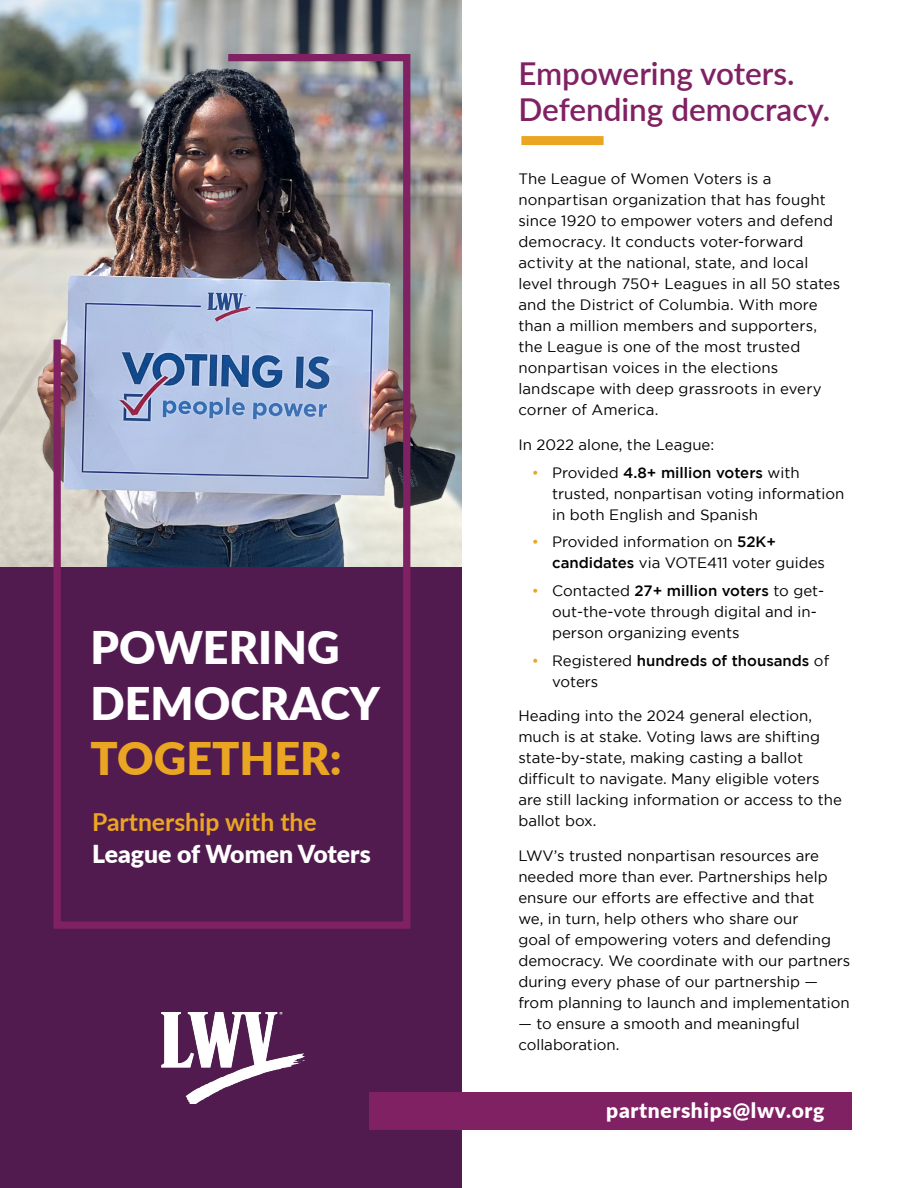
<style>
.page{position:relative;width:918px;height:1188px;background:#fff}
.page>*{position:absolute;margin:0;border:0;box-sizing:border-box;transform-origin:0 0}
.t1{font:900 45px/55.5px "Lato";color:#fff}
.Template_1A_Header_1{font:600 31.5px/36px "Lato";color:#802163}
.Body_Copy_1{font:900 24.75px/31.5px "Lato";color:#fff}
.Body_Copy_1-2{font:900 21px "Lato";letter-spacing:.03em;color:#fff}
.Body_Copy_2{font:15px/21px "Gotham";color:#000}
.t2{font:500 15px/21px "Gotham";color:#000}
.s1{color:#eaa623}
.s2{font-weight:700;color:#eaa623}
.s3{font-weight:500}
.s4{font-weight:400;color:#eaa623}
.s5{font-weight:400}
</style>
<div class="page">
<div style="left:0;top:0;width:462px;height:1188px;background:#521b50"></div>
<img style="left:0;top:0;width:462px;height:567px">
<div style="left:369px;top:1092px;width:483px;height:38px;background:#802163"></div>
<img style="left:50px;top:50px;width:364px;height:879px">
<img style="left:161px;top:1012px;width:144px;height:92px">
<div style="left:521px;top:136px;width:83px;height:9px;background:#eaa623"></div>
<p class="t1" style="left:91px;top:618px;width:291px">POWERING<br>DEMOCRACY<br><span class="s1">TOGETHER:</span></p>
<p class="Body_Copy_1" style="left:92px;top:806px;width:280px"><span class="s2">Partnership with the<br></span>League of Women Voters</p>
<p class="Template_1A_Header_1" style="left:518px;top:55px;width:313px">Empowering voters.<br>Defending democracy.</p>
<p class="Body_Copy_2" style="left:518px;top:168px;width:324px">The League of Women Voters is a nonpartisan organization that has fought since 1920 to empower voters and defend democracy. It conducts voter-forward activity at the national, state, and local level through 750+ Leagues in all 50 states and the District of Columbia. With more than a million members and supporters, the League is one of the most trusted nonpartisan voices in the elections landscape with deep grassroots in every corner of America.</p>
<p class="Body_Copy_2" style="left:518px;top:434px;width:197px">In 2022 alone, the League:</p>
<p class="Body_Copy_2" style="left:552px;top:462px;width:294px;text-indent:-20px"><span class="s1">•</span> Provided <span class="s3">4.8+ million voters</span> with trusted, nonpartisan voting information in both English and Spanish</p>
<p class="Body_Copy_2" style="left:552px;top:531px;width:274px;text-indent:-20px"><span class="s1">•</span> Provided information on <span class="s3">52K+ candidates</span> via VOTE411 voter guides</p>
<p class="Body_Copy_2" style="left:552px;top:580px;width:274px;text-indent:-20px"><span class="s1">•</span> Contacted <span class="s3">27+ million voters</span> to get&shy;out-the-vote through digital and in&shy;person organizing events</p>
<p class="t2" style="left:552px;top:650px;width:279px;text-indent:-20px"><span class="s4">•</span> <span class="s5">Registered</span> hundreds of thousands <span class="s5">of voters</span></p>
<p class="Body_Copy_2" style="left:518px;top:705px;width:325px">Heading into the 2024 general election, much is at stake. Voting laws are shifting state-by-state, making casting a ballot difficult to navigate. Many eligible voters are still lacking information or access to the ballot box.</p>
<p class="Body_Copy_2" style="left:518px;top:845px;width:334px">LWV’s trusted nonpartisan resources are needed more than ever. Partnerships help ensure our efforts are effective and that<br>we, in turn, help others who share our<br>goal of empowering voters and defending democracy. We coordinate with our partners during every phase of our partnership — from planning to launch and implementation</p>
<p class="Body_Copy_2" style="left:518px;top:1013px;width:283px">— to ensure a smooth and meaningful collaboration.</p>
<p class="Body_Copy_1-2" style="left:606px;top:1094px;width:220px">partnerships@lwv.org</p>
</div>
